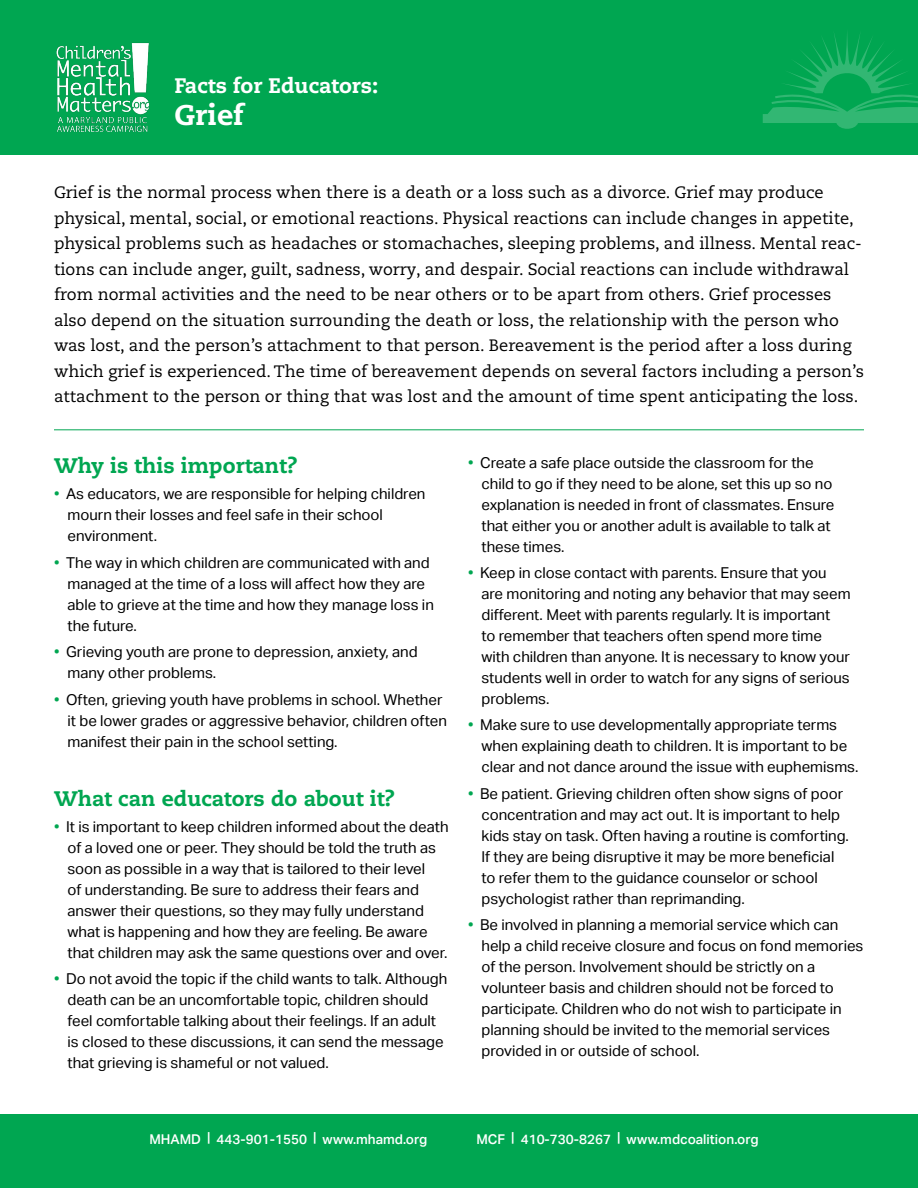
<style>
.page{position:relative;width:918px;height:1188px;background:#fff}
.page>*{position:absolute;margin:0;border:0;box-sizing:border-box;transform-origin:0 0}
.t1{font:800 28.5px "Caecilia LT Pro 85";color:#fff}
.t2{font:800 21px "Caecilia LT Pro 85";color:#00a651}
.t3{font:800 21px "Caecilia LT Pro 85";color:#fff}
.t4{font:700 21px "Caecilia LT Pro 75";color:#fff}
.t5{font:16.5px/25.5px "Caecilia LT Pro 55 Roman";color:#000}
.t6{font:15px/21px "Aktiv Grotesk";color:#000}
.t7{font:500 13.5px "Aktiv Grotesk";color:#fff}
.s1{color:#00a651}
</style>
<div class="page">
<div style="left:0;top:1115px;width:918px;height:73px;background:#00a651"></div>
<hr style="left:54px;top:429px;width:810px;height:1px;background:#00a651">
<div style="left:0;top:0;width:918px;height:154px;background:#00a651"></div>
<svg style="left:763px;top:32px;width:155px;height:97px"></svg>
<img style="left:56px;top:43px;width:94px;height:89px">
<h2 class="t4" style="left:168px;top:60px;width:187px">Facts for Families:</h2>
<h2 class="t3" style="left:174px;top:72px;width:205px">Facts for Educators:</h2>
<h1 class="t1" style="left:174px;top:95px;width:70px">Grief</h1>
<p class="t5" style="left:54px;top:180px;width:811px">Grief is the normal process when there is a death or a loss such as a divorce. Grief may produce physical, mental, social, or emotional reactions. Physical reactions can include changes in appetite, physical problems such as headaches or stomachaches, sleeping problems, and illness. Mental reac&shy;tions can include anger, guilt, sadness, worry, and despair. Social reactions can include withdrawal from normal activities and the need to be near others or to be apart from others. Grief processes also depend on the situation surrounding the death or loss, the relationship with the person who was lost, and the person’s attachment to that person. Bereavement is the period after a loss during which grief is experienced. The time of bereavement depends on several factors including a person’s attachment to the person or thing that was lost and the amount of time spent anticipating the loss.</p>
<h2 class="t2" style="left:54px;top:451px;width:245px">Why is this important?</h2>
<p class="t6" style="left:68px;top:484px;width:359px;text-indent:-14px"><span class="s1">•</span> As educators, we are responsible for helping children mourn their losses and feel safe in their school environment.</p>
<p class="t6" style="left:68px;top:552px;width:368px;text-indent:-14px"><span class="s1">•</span> The way in which children are communicated with and managed at the time of a loss will affect how they are able to grieve at the time and how they manage loss in the future.</p>
<p class="t6" style="left:68px;top:641px;width:352px;text-indent:-14px"><span class="s1">•</span> Grieving youth are prone to depression, anxiety, and many other problems.</p>
<p class="t6" style="left:68px;top:689px;width:381px;text-indent:-14px"><span class="s1">•</span> Often, grieving youth have problems in school. Whether it be lower grades or aggressive behavior, children often manifest their pain in the school setting.</p>
<h2 class="t2" style="left:54px;top:784px;width:342px">What can educators do about it?</h2>
<p class="t6" style="left:68px;top:816px;width:383px;text-indent:-14px"><span class="s1">•</span> It is important to keep children informed about the death of a loved one or peer. They should be told the truth as soon as possible in a way that is tailored to their level<br>of understanding. Be sure to address their fears and answer their questions, so they may fully understand what is happening and how they are feeling. Be aware that children may ask the same questions over and over.</p>
<p class="t6" style="left:68px;top:969px;width:381px;text-indent:-14px"><span class="s1">•</span> Do not avoid the topic if the child wants to talk. Although death can be an uncomfortable topic, children should feel comfortable talking about their feelings. If an adult is closed to these discussions, it can send the message that grieving is shameful or not valued.</p>
<p class="t6" style="left:482px;top:452px;width:354px;text-indent:-14px"><span class="s1">•</span> Create a safe place outside the classroom for the child to go if they need to be alone, set this up so no explanation is needed in front of classmates. Ensure that either you or another adult is available to talk at these times.</p>
<p class="t6" style="left:482px;top:562px;width:371px;text-indent:-14px"><span class="s1">•</span> Keep in close contact with parents. Ensure that you are monitoring and noting any behavior that may seem different. Meet with parents regularly. It is important<br>to remember that teachers often spend more time with children than anyone. It is necessary to know your students well in order to watch for any signs of serious problems.</p>
<p class="t6" style="left:482px;top:715px;width:379px;text-indent:-14px"><span class="s1">•</span> Make sure to use developmentally appropriate terms when explaining death to children. It is important to be clear and not dance around the issue with euphemisms.</p>
<p class="t6" style="left:482px;top:783px;width:369px;text-indent:-14px"><span class="s1">•</span> Be patient. Grieving children often show signs of poor concentration and may act out. It is important to help kids stay on task. Often having a routine is comforting.<br>If they are being disruptive it may be more beneficial to refer them to the guidance counselor or school psychologist rather than reprimanding.</p>
<p class="t6" style="left:482px;top:914px;width:383px;text-indent:-14px"><span class="s1">•</span> Be involved in planning a memorial service which can help a child receive closure and focus on fond memories of the person. Involvement should be strictly on a volunteer basis and children should not be forced to participate. Children who do not wish to participate in planning should be invited to the memorial services provided in or outside of school.</p>
<p class="t7" style="left:149px;top:1131px;width:279px">MHAMD | 443-901-1550 | www.mhamd.org</p>
<p class="t7" style="left:476px;top:1131px;width:284px">MCF | 410-730-8267 | www.mdcoalition.org</p>
</div>
